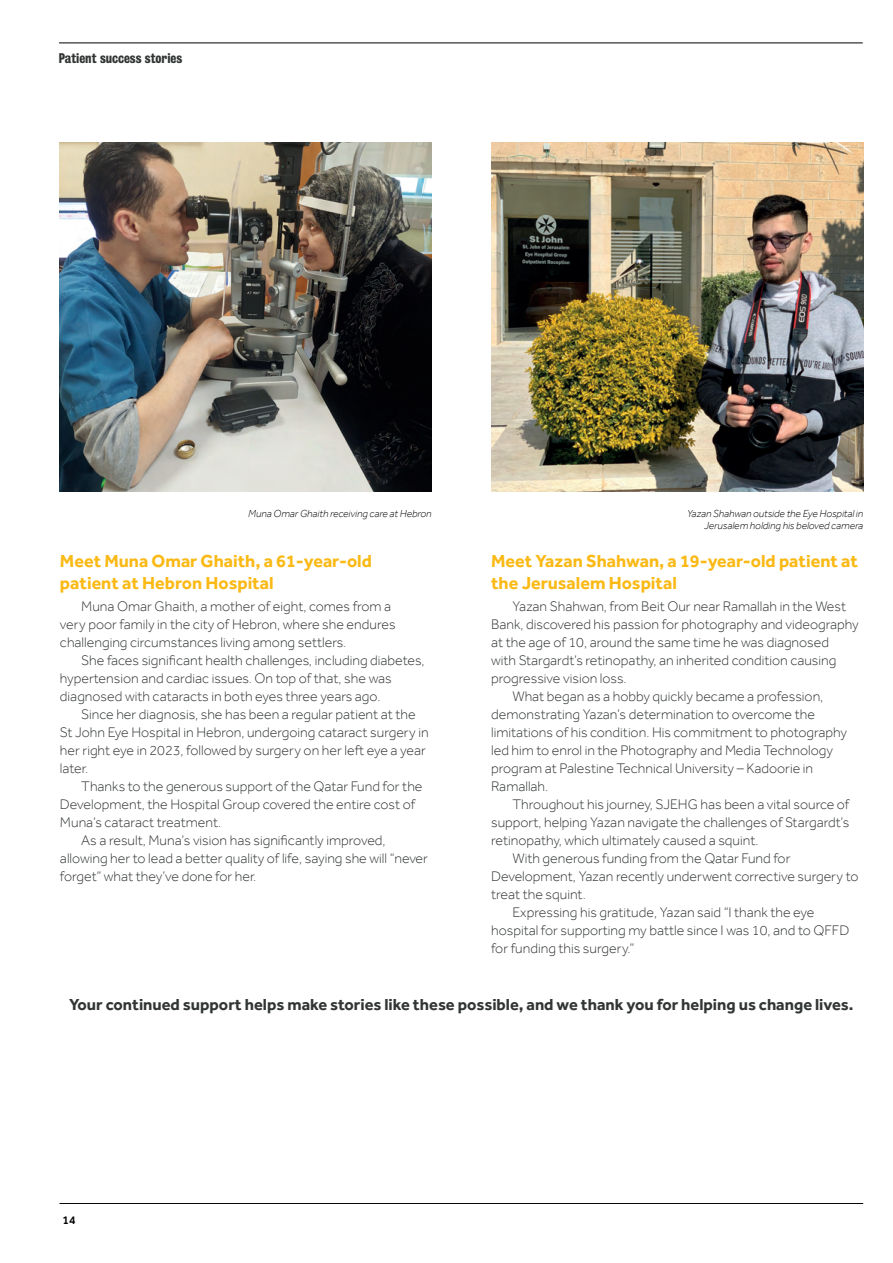
<style>
.page{position:relative;width:893px;height:1263px;background:#fff}
.page>*{position:absolute;margin:0;border:0;box-sizing:border-box;transform-origin:0 0}
.t1{font:700 18px/21.6px "Effra";color:#fab915}
.t2{font:700 16.5px "Effra";color:#313534}
.t3{font:300 14.25px/18px "Effra";color:#313534}
.t4{font:12.75px "Bureau Grot Three Seven";color:#313534}
.t5{font:500 12px "Effra";color:#000}
.t6{font:italic 300 10.5px/12px "Effra";color:#000;text-align:right}
</style>
<div class="page">
<hr style="left:60px;top:1203px;width:803px;height:1px;background:#000">
<hr style="left:59px;top:43px;width:804px;height:1px;background:#000">
<img style="left:60px;top:142px;width:372px;height:349px">
<img style="left:491px;top:142px;width:372px;height:349px">
<p class="t4" style="left:59px;top:51px;width:125px">Patient success stories</p>
<p class="t6" style="left:248px;top:508px;width:185px">Muna Omar Ghaith receiving care at Hebron</p>
<p class="t6" style="left:687px;top:508px;width:178px">Yazan Shahwan outside the Eye Hospital in<br>Jerusalem holding his beloved camera</p>
<p class="t1" style="left:60px;top:550px;width:313px">Meet Muna Omar Ghaith, a 61-year-old patient at Hebron Hospital</p>
<p class="t3" style="left:60px;top:597px;width:337px;text-indent:21px">Muna Omar Ghaith, a mother of eight, comes from a very poor family in the city of Hebron, where she endures challenging circumstances living among settlers.</p>
<p class="t3" style="left:60px;top:651px;width:366px;text-indent:21px">She faces significant health challenges, including diabetes, hypertension and cardiac issues. On top of that, she was diagnosed with cataracts in both eyes three years ago.</p>
<p class="t3" style="left:60px;top:705px;width:370px;text-indent:21px">Since her diagnosis, she has been a regular patient at the St John Eye Hospital in Hebron, undergoing cataract surgery in her right eye in 2023, followed by surgery on her left eye a year later.</p>
<p class="t3" style="left:81px;top:777px;width:343px">Thanks to the generous support of the Qatar Fund for the</p>
<p class="t3" style="left:60px;top:795px;width:357px">Development, the Hospital Group covered the entire cost of</p>
<p class="t3" style="left:60px;top:813px;width:163px">Muna’s cataract treatment.</p>
<p class="t3" style="left:81px;top:831px;width:306px">As a result, Muna’s vision has significantly improved,</p>
<p class="t3" style="left:60px;top:849px;width:370px">allowing her to lead a better quality of life, saying she will “never</p>
<p class="t3" style="left:60px;top:867px;width:198px">forget” what they’ve done for her.</p>
<p class="t1" style="left:491px;top:550px;width:368px">Meet Yazan Shahwan, a 19-year-old patient at the Jerusalem Hospital</p>
<p class="t3" style="left:512px;top:597px;width:335px">Yazan Shahwan, from Beit Our near Ramallah in the West</p>
<p class="t3" style="left:491px;top:615px;width:369px">Bank, discovered his passion for photography and videography</p>
<p class="t3" style="left:491px;top:633px;width:340px">at the age of 10, around the same time he was diagnosed</p>
<p class="t3" style="left:491px;top:651px;width:347px">with Stargardt’s retinopathy, an inherited condition causing</p>
<p class="t3" style="left:491px;top:669px;width:137px">progressive vision loss.</p>
<p class="t3" style="left:512px;top:687px;width:313px">What began as a hobby quickly became a profession,</p>
<p class="t3" style="left:491px;top:705px;width:325px">demonstrating Yazan’s determination to overcome the</p>
<p class="t3" style="left:491px;top:723px;width:357px">limitations of his condition. His commitment to photography</p>
<p class="t3" style="left:491px;top:741px;width:343px">led him to enrol in the Photography and Media Technology</p>
<p class="t3" style="left:491px;top:759px;width:324px">program at Palestine Technical University – Kadoorie in</p>
<p class="t3" style="left:491px;top:777px;width:59px">Ramallah.</p>
<p class="t3" style="left:512px;top:795px;width:339px">Throughout his journey, SJEHG has been a vital source of</p>
<p class="t3" style="left:491px;top:813px;width:360px">support, helping Yazan navigate the challenges of Stargardt’s</p>
<p class="t3" style="left:491px;top:831px;width:269px">retinopathy, which ultimately caused a squint.</p>
<p class="t3" style="left:512px;top:849px;width:280px">With generous funding from the Qatar Fund for</p>
<p class="t3" style="left:491px;top:867px;width:369px">Development, Yazan recently underwent corrective surgery to</p>
<p class="t3" style="left:491px;top:885px;width:96px">treat the squint.</p>
<p class="t3" style="left:512px;top:903px;width:304px">Expressing his gratitude, Yazan said “I thank the eye</p>
<p class="t3" style="left:491px;top:921px;width:360px">hospital for supporting my battle since I was 10, and to QFFD</p>
<p class="t3" style="left:491px;top:939px;width:144px">for funding this surgery.”</p>
<p class="t2" style="left:69px;top:995px;width:786px">Your continued support helps make stories like these possible, and we thank you for helping us change lives.</p>
<p class="t5" style="left:63px;top:1213px;width:15px">14</p>
</div>
